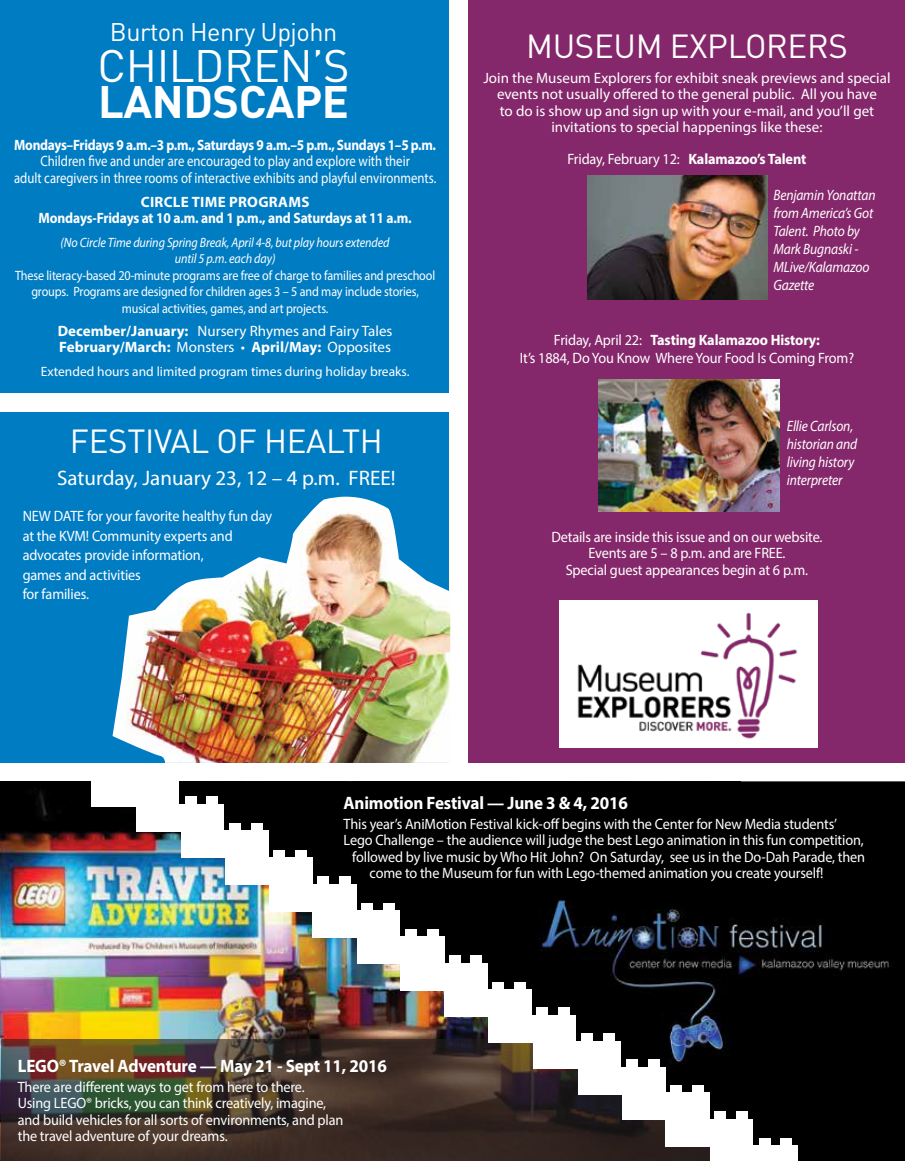
<style>
.page{position:relative;width:905px;height:1161px;background:#fff}
.page>*{position:absolute;margin:0;border:0;box-sizing:border-box;transform-origin:0 0}
.t1{font:45px "DIN Pro";letter-spacing:-.01em;color:#fff}
.t2{font:700 45px "DIN Pro";letter-spacing:-.01em;color:#fff}
.t3{font:33px "DIN Pro";letter-spacing:-.01em;color:#fff}
.t4{font:25.2px "DIN Pro";letter-spacing:-.02em;color:#fff}
.t5{font:21px "Myriad Pro";color:#fff}
.t6{font:700 18px "Myriad Pro";letter-spacing:-.01em;color:#fff;scale:.95 1}
.t7{font:15px/16.5px "Myriad Pro";letter-spacing:-.01em;color:#fff;text-align:center;scale:.95 1}
.t8{font:15px/16.5px "Myriad Pro";letter-spacing:-.01em;color:#fff;text-align:center}
.t9{font:italic 15px/18px "Myriad Pro";letter-spacing:-.01em;color:#fff;scale:.9 1}
.t10{font:15px/16.5px "Myriad Pro";letter-spacing:-.01em;color:#fff;text-align:center;scale:.85 1}
.t11{font:700 15px/16.5px "Myriad Pro";letter-spacing:-.02em;color:#fff;text-align:center}
.t12{font:700 15px "Myriad Pro";letter-spacing:-.02em;color:#fff;scale:.89 1}
.t13{font:13.5px/16.5px "Myriad Pro";letter-spacing:-.01em;color:#fff;text-align:center;scale:.9 1}
.t14{font:italic 13.5px/16.5px "Myriad Pro";letter-spacing:-.01em;color:#fff;text-align:center;scale:.9 1}
.t15{font:13.5px "Myriad Pro";letter-spacing:-.01em;color:#fff}
.s1{font-weight:700}
</style>
<div class="page">
<div style="left:469px;top:0;width:435px;height:763px;background:#85286b"></div>
<div style="left:0;top:0;width:449px;height:393px;background:#007cc3"></div>
<div style="left:0;top:412px;width:449px;height:351px;background:#007cc3"></div>
<img style="left:559px;top:600px;width:258px;height:147px">
<img style="left:0;top:781px;width:105px;height:380px">
<svg style="left:1px;top:1040px;width:104px;height:121px;background:#4b3e34"></svg>
<img style="left:105px;top:781px;width:799px;height:380px">
<img style="left:487px;top:857px;width:417px;height:230px">
<div style="left:91px;top:780px;width:87px;height:27px;background:#fff"></div>
<div style="left:136px;top:804px;width:88px;height:27px;background:#fff"></div>
<div style="left:184px;top:797px;width:12px;height:13px;background:#fff"></div>
<div style="left:206px;top:797px;width:12px;height:13px;background:#fff"></div>
<div style="left:181px;top:831px;width:88px;height:27px;background:#fff"></div>
<div style="left:229px;top:824px;width:12px;height:13px;background:#fff"></div>
<div style="left:251px;top:824px;width:12px;height:13px;background:#fff"></div>
<div style="left:225px;top:857px;width:87px;height:28px;background:#fff"></div>
<div style="left:273px;top:850px;width:12px;height:13px;background:#fff"></div>
<div style="left:295px;top:850px;width:12px;height:13px;background:#fff"></div>
<div style="left:269px;top:884px;width:87px;height:27px;background:#fff"></div>
<div style="left:317px;top:877px;width:12px;height:13px;background:#fff"></div>
<div style="left:339px;top:877px;width:12px;height:13px;background:#fff"></div>
<div style="left:312px;top:910px;width:88px;height:28px;background:#fff"></div>
<div style="left:361px;top:903px;width:12px;height:13px;background:#fff"></div>
<div style="left:383px;top:903px;width:11px;height:13px;background:#fff"></div>
<div style="left:356px;top:937px;width:88px;height:27px;background:#fff"></div>
<div style="left:405px;top:929px;width:12px;height:14px;background:#fff"></div>
<div style="left:427px;top:929px;width:11px;height:14px;background:#fff"></div>
<div style="left:400px;top:963px;width:88px;height:27px;background:#fff"></div>
<div style="left:448px;top:956px;width:12px;height:13px;background:#fff"></div>
<div style="left:470px;top:956px;width:12px;height:13px;background:#fff"></div>
<div style="left:444px;top:990px;width:87px;height:27px;background:#fff"></div>
<div style="left:492px;top:982px;width:12px;height:14px;background:#fff"></div>
<div style="left:514px;top:982px;width:12px;height:14px;background:#fff"></div>
<div style="left:488px;top:1015px;width:87px;height:27px;background:#fff"></div>
<div style="left:536px;top:1008px;width:12px;height:13px;background:#fff"></div>
<div style="left:558px;top:1008px;width:12px;height:13px;background:#fff"></div>
<div style="left:533px;top:1041px;width:88px;height:27px;background:#fff"></div>
<div style="left:581px;top:1034px;width:12px;height:13px;background:#fff"></div>
<div style="left:603px;top:1034px;width:12px;height:13px;background:#fff"></div>
<div style="left:578px;top:1067px;width:87px;height:27px;background:#fff"></div>
<div style="left:626px;top:1060px;width:12px;height:13px;background:#fff"></div>
<div style="left:648px;top:1060px;width:12px;height:13px;background:#fff"></div>
<div style="left:622px;top:1093px;width:87px;height:27px;background:#fff"></div>
<div style="left:670px;top:1085px;width:12px;height:13px;background:#fff"></div>
<div style="left:692px;top:1085px;width:12px;height:13px;background:#fff"></div>
<div style="left:665px;top:1119px;width:88px;height:27px;background:#fff"></div>
<div style="left:713px;top:1112px;width:12px;height:13px;background:#fff"></div>
<div style="left:735px;top:1112px;width:12px;height:13px;background:#fff"></div>
<div style="left:710px;top:1146px;width:88px;height:15px;background:#fff"></div>
<div style="left:758px;top:1138px;width:12px;height:14px;background:#fff"></div>
<div style="left:780px;top:1138px;width:12px;height:14px;background:#fff"></div>
<img style="left:587px;top:176px;width:180px;height:124px">
<img style="left:598px;top:380px;width:181px;height:132px">
<img style="left:112px;top:497px;width:338px;height:266px">
<h3 class="t4" style="left:110px;top:15px;width:229px">Burton Henry Upjohn</h3>
<h1 class="t1" style="left:98px;top:36px;width:253px">CHILDREN’S</h1>
<h1 class="t2" style="left:98px;top:72px;width:252px">LANDSCAPE</h1>
<p class="t12" style="left:14px;top:135px;width:475px">Mondays–Fridays 9 a.m.–3 p.m., Saturdays 9 a.m.–5 p.m., Sundays 1–5 p.m.</p>
<p class="t10" style="left:14px;top:153px;width:498px">Children five and under are encouraged to play and explore with their<br>adult caregivers in three rooms of interactive exhibits and playful environments.</p>
<p class="t11" style="left:38px;top:193px;width:375px">CIRCLE TIME PROGRAMS<br>Mondays-Fridays at 10 a.m. and 1 p.m., and Saturdays at 11 a.m.</p>
<p class="t14" style="left:61px;top:234px;width:367px">(No Circle Time during Spring Break, April 4-8, but play hours extended until 5 p.m. each day)</p>
<p class="t13" style="left:15px;top:267px;width:468px">These literacy-based 20-minute programs are free of charge to families and preschool groups. Programs are designed for children ages 3 – 5 and may include stories, musical activities, games, and art projects.</p>
<p class="t8" style="left:58px;top:322px;width:336px;text-align:left"><span class="s1">December/January:</span> Nursery Rhymes and Fairy Tales<br><span class="s1">February/March:</span> Monsters • <span class="s1">April/May:</span> Opposites</p>
<p class="t15" style="left:41px;top:363px;width:370px">Extended hours and limited program times during holiday breaks.</p>
<h2 class="t3" style="left:70px;top:419px;width:314px">FESTIVAL OF HEALTH</h2>
<h3 class="t5" style="left:57px;top:465px;width:340px">Saturday, January 23, 12 – 4 p.m. FREE!</h3>
<p class="t7" style="left:23px;top:506px;width:264px;line-height:19.5px;text-align:left">NEW DATE for your favorite healthy fun day at the KVM! Community experts and advocates provide information,<br>games and activities<br>for families.</p>
<h2 class="t3" style="left:526px;top:24px;width:323px">MUSEUM EXPLORERS</h2>
<p class="t8" style="left:483px;top:69px;width:408px">Join the Museum Explorers for exhibit sneak previews and special events not usually offered to the general public. All you have<br>to do is show up and sign up with your e-mail, and you’ll get invitations to special happenings like these:</p>
<p class="t7" style="left:567px;top:150px;width:253px">Friday, February 12: <span class="s1">Kalamazoo’s Talent</span></p>
<p class="t9" style="left:773px;top:186px;width:115px">Benjamin Yonattan from America’s Got<br>Talent. Photo by<br>Mark Bugnaski -<br>MLive/Kalamazoo<br>Gazette</p>
<p class="t7" style="left:519px;top:331px;width:353px;line-height:18px">Friday, April 22: <span class="s1">Tasting Kalamazoo History:<br></span>It’s 1884, Do You Know Where Your Food Is Coming From?</p>
<p class="t9" style="left:786px;top:416px;width:80px">Ellie Carlson, historian and living history interpreter</p>
<p class="t7" style="left:551px;top:528px;width:287px">Details are inside this issue and on our website.<br>Events are 5 – 8 p.m. and are FREE.<br>Special guest appearances begin at 6 p.m.</p>
<p class="t6" style="left:343px;top:791px;width:300px">Animotion Festival — June 3 &amp; 4, 2016</p>
<p class="t7" style="left:343px;top:815px;width:521px">This year’s AniMotion Festival kick-off begins with the Center for New Media students’</p>
<p class="t7" style="left:343px;top:832px;width:549px">Lego Challenge – the audience will judge the best Lego animation in this fun competition,</p>
<p class="t7" style="left:352px;top:848px;width:541px">followed by live music by Who Hit John? On Saturday, see us in the Do-Dah Parade, then</p>
<p class="t7" style="left:369px;top:865px;width:479px">come to the Museum for fun with Lego-themed animation you create yourself!</p>
<p class="t6" style="left:18px;top:1055px;width:390px">LEGO® Travel Adventure — May 21 - Sept 11, 2016</p>
<p class="t7" style="left:18px;top:1078px;width:344px;text-align:left">There are different ways to get from here to there.<br>Using LEGO® bricks, you can think creatively, imagine, and build vehicles for all sorts of environments, and plan the travel adventure of your dreams.</p>
</div>
